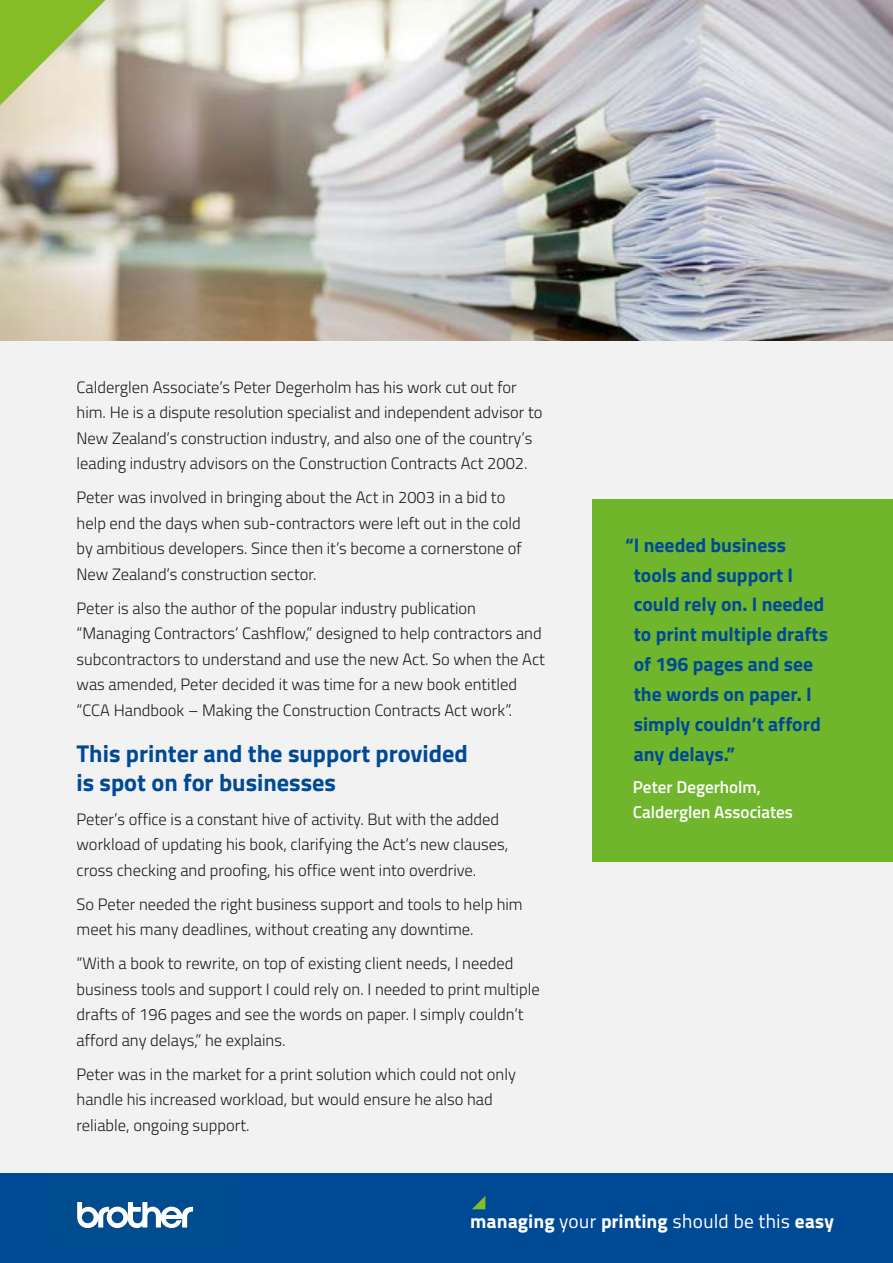
<style>
.page{position:relative;width:893px;height:1263px;background:#fff}
.page>*{position:absolute;margin:0;border:0;box-sizing:border-box;transform-origin:0 0}
.t1{font:700 24.3px/28.8px "Titillium Web";color:#004994}
.t2{font:700 19.65px/29.8px "Titillium Web";color:#004994}
.t3{font:800 19.35px "Titillium Text 22 L";color:#fff}
.t4{font:600 17.1px/25.2px "Titillium Web";color:#fff}
.t5{font:300 16.5px/25.5px "Titillium Web";color:#1d1d1b}
.s1{font-weight:400}
</style>
<div class="page">
<div style="left:0;top:149px;width:893px;height:1060px;background:#f2f2f2"></div>
<div style="left:0;top:1174px;width:893px;height:89px;background:#004994"></div>
<svg style="left:472px;top:1196px;width:13px;height:13px"></svg>
<img style="left:0;top:0;width:893px;height:341px">
<div style="left:49px;top:1178px;width:188px;height:68px;background:#004c8f"></div>
<svg style="left:77px;top:1202px;width:116px;height:26px"></svg>
<svg style="left:0;top:0;width:105px;height:105px;background:#b6ce7a"></svg>
<div style="left:592px;top:499px;width:301px;height:362px;background:#70b62c"></div>
<p class="t5" style="left:77px;top:374px;width:468px">Calderglen Associate’s Peter Degerholm has his work cut out for him. He is a dispute resolution specialist and independent advisor to New Zealand’s construction industry, and also one of the country’s leading industry advisors on the Construction Contracts Act 2002.</p>
<p class="t5" style="left:77px;top:484px;width:447px">Peter was involved in bringing about the Act in 2003 in a bid to help end the days when sub-contractors were left out in the cold by ambitious developers. Since then it’s become a cornerstone of New Zealand’s construction sector.</p>
<p class="t5" style="left:77px;top:595px;width:470px">Peter is also the author of the popular industry publication “Managing Contractors’ Cashflow,” designed to help contractors and subcontractors to understand and use the new Act. So when the Act was amended, Peter decided it was time for a new book entitled “CCA Handbook – Making the Construction Contracts Act work”.</p>
<h1 class="t1" style="left:77px;top:738px;width:393px">This printer and the support provided is spot on for businesses</h1>
<p class="t5" style="left:77px;top:805px;width:433px">Peter’s office is a constant hive of activity. But with the added workload of updating his book, clarifying the Act’s new clauses, cross checking and proofing, his office went into overdrive.</p>
<p class="t5" style="left:77px;top:890px;width:448px">So Peter needed the right business support and tools to help him meet his many deadlines, without creating any downtime.</p>
<p class="t5" style="left:77px;top:950px;width:465px">“With a book to rewrite, on top of existing client needs, I needed business tools and support I could rely on. I needed to print multiple drafts of 196 pages and see the words on paper. I simply couldn’t afford any delays,” he explains.</p>
<p class="t5" style="left:77px;top:1060px;width:441px">Peter was in the market for a print solution which could not only handle his increased workload, but would ensure he also had reliable, ongoing support.</p>
<p class="t2" style="left:634px;top:529px;width:196px;text-indent:-9px">“I needed business tools and support I could rely on. I needed to print multiple drafts of 196 pages and see the words on paper. I simply couldn’t afford any delays.”</p>
<p class="t4" style="left:633px;top:774px;width:161px">Peter Degerholm,<br>Calderglen Associates</p>
<p class="t3" style="left:470px;top:1206px;width:365px">managing <span class="s1">your</span> printing <span class="s1">should be this</span> easy</p>
</div>
